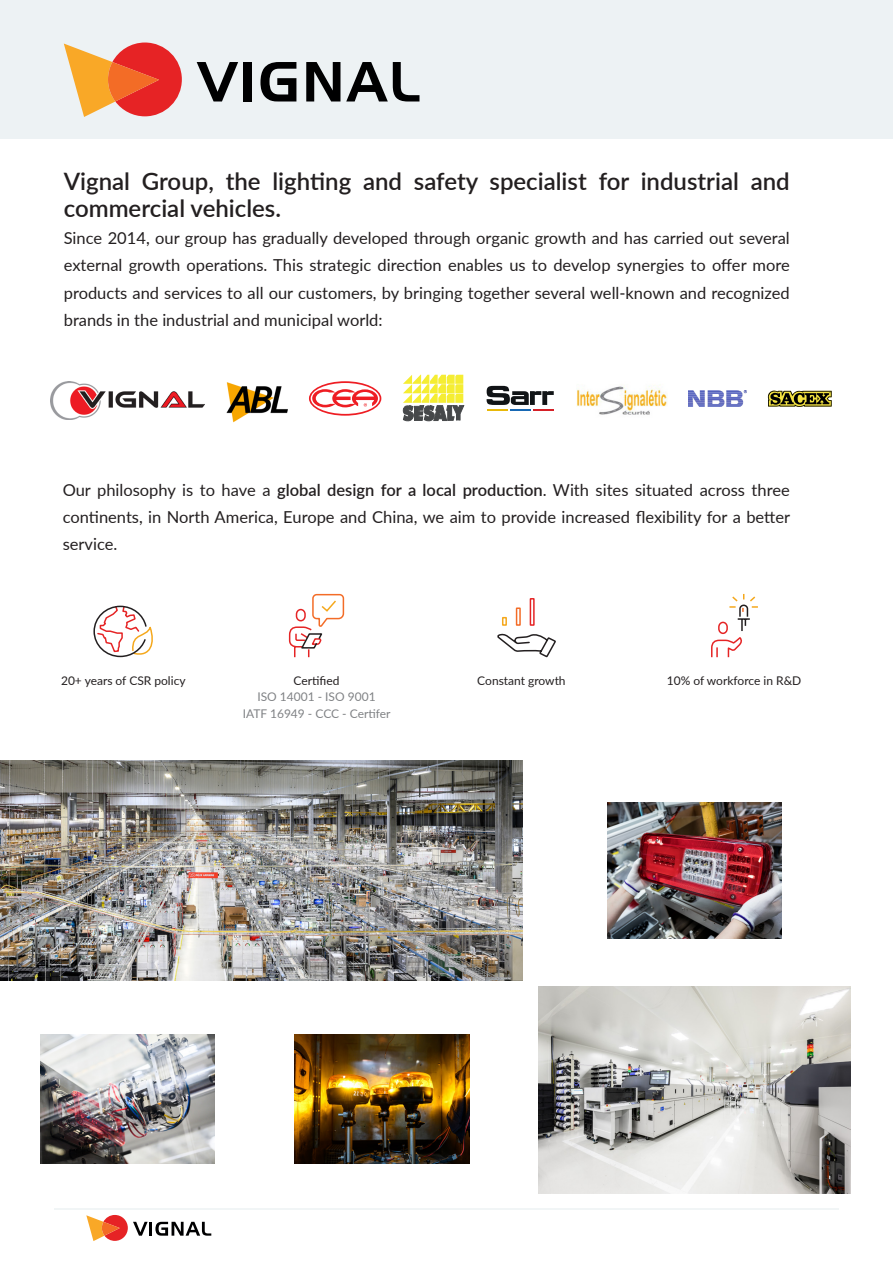
<style>
.page{position:relative;width:893px;height:1263px;background:#fff}
.page>*{position:absolute;margin:0;border:0;box-sizing:border-box;transform-origin:0 0}
.StyleEcrit_FR{font:600 24px/27px "Lato";color:#231f20}
.StyleEcrit_FR-2{font:16.5px/27px "Lato";color:#231f20;text-align:justify}
.Detail_Fonctions{font:12px "Lato";color:#231f20}
.Detail_Fonctions-2{font:12px "Lato";color:#808285}
.s1{font-weight:600}
</style>
<div class="page">
<hr style="left:54px;top:1208px;width:785px;height:2px;background:#edf2f4">
<svg style="left:86px;top:1215px;width:62px;height:26px"></svg>
<hr style="left:149px;top:1222px;width:3px;height:14px;background:#000001">
<svg style="left:155px;top:1222px;width:56px;height:14px"></svg>
<div style="left:0;top:0;width:893px;height:138px;background:#edf2f4"></div>
<img style="left:577px;top:385px;width:90px;height:30px">
<img style="left:688px;top:390px;width:58px;height:17px">
<svg style="left:768px;top:391px;width:64px;height:16px"></svg>
<svg style="left:487px;top:386px;width:67px;height:19px"></svg>
<hr style="left:487px;top:409px;width:20px;height:2px;background:#e8b809">
<hr style="left:510px;top:409px;width:20px;height:2px;background:#1768b4">
<hr style="left:533px;top:409px;width:21px;height:2px;background:#d52027">
<img style="left:50px;top:381px;width:154px;height:38px">
<img style="left:226px;top:382px;width:62px;height:41px">
<svg style="left:309px;top:381px;width:72px;height:35px"></svg>
<svg style="left:403px;top:375px;width:61px;height:47px"></svg>
<svg style="left:288px;top:593px;width:57px;height:65px"></svg>
<svg style="left:93px;top:605px;width:60px;height:53px"></svg>
<div style="left:516px;top:607px;width:5px;height:19px;border:2px solid #f36c27"></div>
<div style="left:530px;top:598px;width:5px;height:28px;border:2px solid #e52425"></div>
<svg style="left:497px;top:608px;width:59px;height:50px"></svg>
<svg style="left:711px;top:593px;width:47px;height:65px"></svg>
<img style="left:0;top:760px;width:522px;height:220px">
<img style="left:539px;top:986px;width:311px;height:172px">
<img style="left:295px;top:1034px;width:174px;height:130px">
<img style="left:40px;top:1034px;width:175px;height:130px">
<img style="left:607px;top:802px;width:175px;height:136px">
<svg style="left:64px;top:43px;width:118px;height:74px"></svg>
<svg style="left:197px;top:62px;width:41px;height:39px"></svg>
<div style="left:243px;top:62px;width:9px;height:39px;background:#000001"></div>
<svg style="left:260px;top:62px;width:36px;height:39px"></svg>
<svg style="left:306px;top:62px;width:34px;height:39px"></svg>
<svg style="left:346px;top:62px;width:73px;height:39px"></svg>
<svg style="left:538px;top:1158px;width:313px;height:36px;background:#d1d0cd"></svg>
<p class="StyleEcrit_FR" style="left:64px;top:167px;width:728px">Vignal Group, the lighting and safety specialist for industrial and commercial vehicles.</p>
<p class="StyleEcrit_FR-2" style="left:64px;top:224px;width:728px">Since 2014, our group has gradually developed through organic growth and has carried out several external growth operations. This strategic direction enables us to develop synergies to offer more products and services to all our customers, by bringing together several well-known and recognized brands in the industrial and municipal world:</p>
<p class="StyleEcrit_FR-2" style="left:63px;top:476px;width:729px">Our philosophy is to have a <span class="s1">global design for a local production</span>. With sites situated across three continents, in North America, Europe and China, we aim to provide increased flexibility for a better service.</p>
<p class="Detail_Fonctions" style="left:61px;top:672px;width:126px">20+ years of CSR policy</p>
<p class="Detail_Fonctions" style="left:294px;top:672px;width:47px">Certified</p>
<p class="Detail_Fonctions" style="left:477px;top:672px;width:90px">Constant growth</p>
<p class="Detail_Fonctions" style="left:667px;top:672px;width:136px">10% of workforce in R&amp;D</p>
<p class="Detail_Fonctions-2" style="left:257px;top:688px;width:120px">ISO 14001 - ISO 9001</p>
<p class="Detail_Fonctions-2" style="left:243px;top:705px;width:149px">IATF 16949 - CCC - Certifer</p>
</div>
